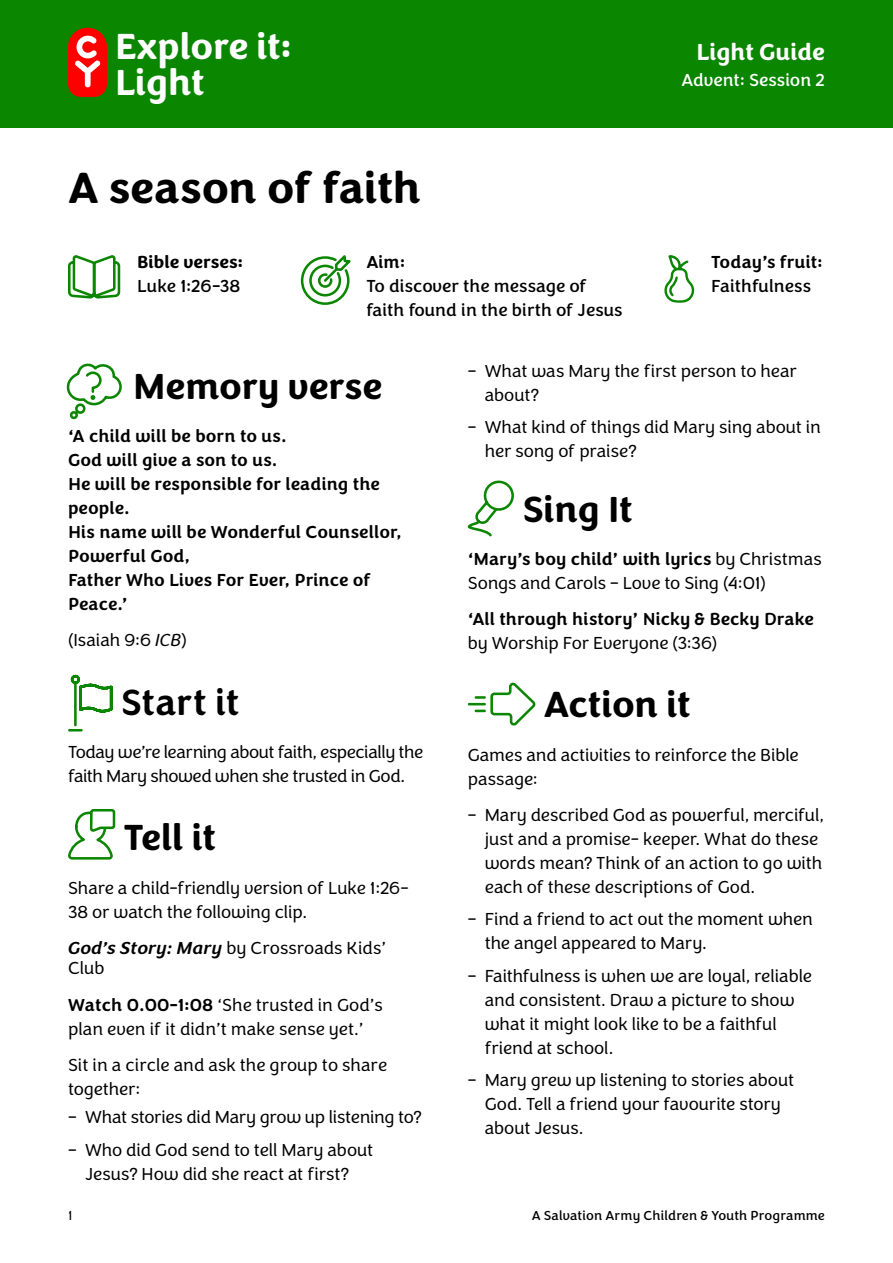
<style>
.page{position:relative;width:893px;height:1263px;background:#fff}
.page>*{position:absolute;margin:0;border:0;box-sizing:border-box;transform-origin:0 0}
.t1{font:700 45px "Congenial";letter-spacing:-.005em;color:#000}
.H2_-_Light{font:700 37.5px "Congenial";letter-spacing:-.01em;color:#000}
.t2{font:700 37.5px/36px "Congenial";letter-spacing:-.01em;color:#fff}
.H2_-_Light-2{font:500 37.5px "Congenial";letter-spacing:-.01em;color:#000}
.t3{font:700 24px "Congenial";letter-spacing:-.005em;color:#fff}
.Body_-_Standard{font:300 18px/24px "Congenial";letter-spacing:-.01em;color:#000}
.Bible_text{font:500 18px/24px "Congenial";color:#000}
.Body_-_Standard-2{font:300 18px/24px "Congenial";letter-spacing:-.03em;color:#000}
.Body_-_Standard-3{font:18px/24px "Congenial";color:#000}
.Body_-_Standard-4{font:500 18px/24px "Congenial";color:#000}
.Section{font:500 18px "Congenial";letter-spacing:-.005em;color:#000}
.t4{font:18px "Congenial";color:#fff}
.Section-2{font:700 18px "Congenial";letter-spacing:.005em;color:#000}
.t5{font:13.5px "Congenial";letter-spacing:.005em;color:#000}
.t6{font:300 13.5px "Congenial";color:#000}
.s1{font-style:italic}
.s2{font-weight:500;font-style:italic}
.s3{font-weight:500}
.s4{font-weight:300}
</style>
<div class="page">
<div style="left:0;top:0;width:893px;height:128px;background:#0b8600"></div>
<svg style="left:68px;top:28px;width:39px;height:69px;background:#ea3a2e"></svg>
<svg style="left:66px;top:363px;width:56px;height:57px"></svg>
<svg style="left:68px;top:674px;width:48px;height:186px"></svg>
<svg style="left:300px;top:255px;width:51px;height:50px"></svg>
<svg style="left:68px;top:256px;width:53px;height:43px"></svg>
<svg style="left:467px;top:480px;width:47px;height:57px"></svg>
<svg style="left:467px;top:682px;width:69px;height:43px"></svg>
<svg style="left:664px;top:255px;width:31px;height:48px"></svg>
<h2 class="t2" style="left:115px;top:29px;width:179px">Explore it:<br>Light</h2>
<h3 class="t3" style="left:696px;top:37px;width:130px">Light Guide</h3>
<p class="t4" style="left:682px;top:69px;width:145px">Advent: Session 2</p>
<h1 class="t1" style="left:68px;top:159px;width:354px">A season of faith</h1>
<p class="Section-2" style="left:137px;top:251px;width:108px">Bible verses:</p>
<p class="Body_-_Standard-3" style="left:137px;top:274px;width:105px">Luke 1:26-38</p>
<p class="Section" style="left:366px;top:251px;width:41px">Aim:</p>
<p class="Body_-_Standard-3" style="left:366px;top:274px;width:258px">To discover the message of faith found in the birth of Jesus</p>
<p class="Section" style="left:711px;top:251px;width:113px">Today’s fruit:</p>
<p class="Body_-_Standard-3" style="left:711px;top:274px;width:101px">Faithfulness</p>
<h2 class="H2_-_Light" style="left:133px;top:363px;width:250px">Memory verse</h2>
<p class="Bible_text" style="left:68px;top:425px;width:220px">‘A child will be born to us.</p>
<p class="Bible_text" style="left:68px;top:449px;width:211px">God will give a son to us.</p>
<p class="Bible_text" style="left:68px;top:473px;width:313px">He will be responsible for leading the people.</p>
<p class="Bible_text" style="left:68px;top:521px;width:335px">His name will be Wonderful Counsellor,<br>Powerful God,</p>
<p class="Bible_text" style="left:68px;top:569px;width:304px">Father Who Lives For Ever, Prince of<br>Peace.’</p>
<p class="Body_-_Standard" style="left:68px;top:629px;width:120px">(Isaiah 9:6 <span class="s1">ICB</span>)</p>
<h2 class="H2_-_Light-2" style="left:121px;top:679px;width:120px">Start it</h2>
<p class="Body_-_Standard-2" style="left:68px;top:740px;width:357px">Today we’re learning about faith, especially the faith Mary showed when she trusted in God.</p>
<h2 class="H2_-_Light" style="left:124px;top:814px;width:94px">Tell it</h2>
<p class="Body_-_Standard" style="left:68px;top:876px;width:342px">Share a child-friendly version of Luke 1:26-<br>38 or watch the following clip.</p>
<p class="Body_-_Standard" style="left:68px;top:937px;width:320px;line-height:20.9px"><span class="s2">God’s Story: Mary</span> by Crossroads Kids’<br>Club</p>
<p class="Body_-_Standard" style="left:68px;top:993px;width:316px"><span class="s3">Watch 0.00-1:08</span> ‘She trusted in God’s plan even if it didn’t make sense yet.’</p>
<p class="Body_-_Standard" style="left:68px;top:1053px;width:321px">Sit in a circle and ask the group to share together:</p>
<p class="Body_-_Standard" style="left:68px;top:1105px;width:355px">– What stories did Mary grow up listening to?</p>
<p class="Body_-_Standard" style="left:68px;top:1138px;width:307px;text-align:center">– Who did God send to tell Mary about<br>Jesus? How did she react at first?</p>
<p class="Body_-_Standard" style="left:485px;top:359px;width:314px;text-indent:-17px">– What was Mary the first person to hear about?</p>
<p class="Body_-_Standard" style="left:485px;top:415px;width:338px;text-indent:-17px">– What kind of things did Mary sing about in her song of praise?</p>
<h2 class="H2_-_Light" style="left:522px;top:485px;width:112px">Sing It</h2>
<p class="Body_-_Standard" style="left:468px;top:547px;width:356px"><span class="s3">‘Mary’s boy child’ with lyrics</span> by Christmas<br>Songs and Carols – Love to Sing (4:01)</p>
<p class="Body_-_Standard-4" style="left:468px;top:608px;width:348px">‘All through history’ Nicky &amp; Becky Drake <span class="s4">by Worship For Everyone (3:36)</span></p>
<h2 class="H2_-_Light" style="left:544px;top:681px;width:148px">Action it</h2>
<p class="Body_-_Standard" style="left:468px;top:743px;width:333px">Games and activities to reinforce the Bible passage:</p>
<p class="Body_-_Standard" style="left:485px;top:803px;width:341px;text-indent:-17px">– Mary described God as powerful, merciful, just and a promise- keeper. What do these words mean? Think of an action to go with each of these descriptions of God.</p>
<p class="Body_-_Standard" style="left:485px;top:907px;width:330px;text-indent:-17px">– Find a friend to act out the moment when the angel appeared to Mary.</p>
<p class="Body_-_Standard" style="left:485px;top:964px;width:329px;text-indent:-17px">– Faithfulness is when we are loyal, reliable and consistent. Draw a picture to show what it might look like to be a faithful friend at school.</p>
<p class="Body_-_Standard" style="left:485px;top:1068px;width:311px;text-indent:-17px">– Mary grew up listening to stories about<br>God. Tell a friend your favourite story about Jesus.</p>
<p class="t6" style="left:68px;top:1207px;width:6px">1</p>
<p class="t5" style="left:532px;top:1207px;width:295px">A Salvation Army Children &amp; Youth Programme</p>
</div>
